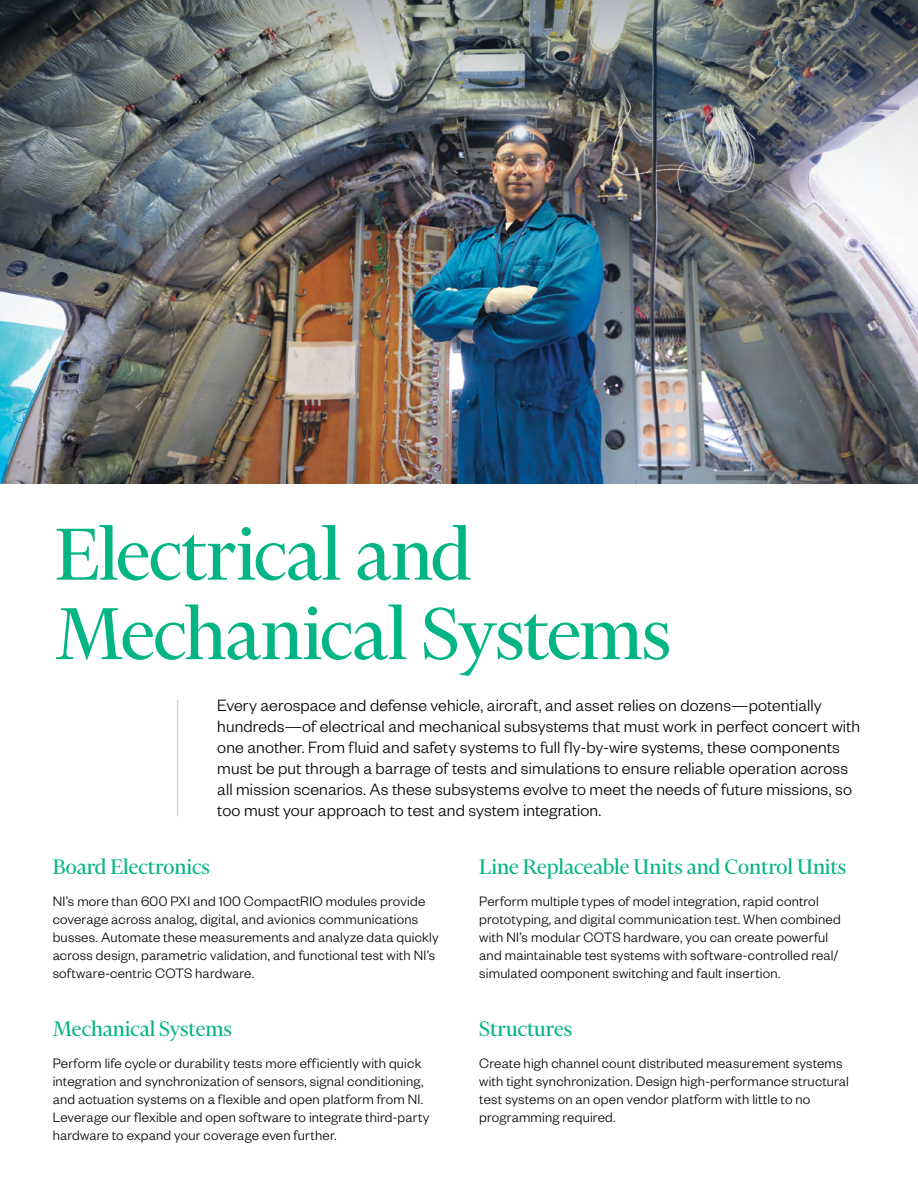
<style>
.page{position:relative;width:918px;height:1188px;background:#fff}
.page>*{position:absolute;margin:0;border:0;box-sizing:border-box;transform-origin:0 0}
.t1{font:84px/79.5px "Financier Display";letter-spacing:-.01em;color:#03b585}
.t2{font:24px "Financier Display";color:#03b585}
.t3{font:300 18px/21px "Founders Grotesk";letter-spacing:.005em;color:#000}
.t4{font:300 15px/18px "Founders Grotesk";letter-spacing:.015em;color:#000}
</style>
<div class="page">
<img style="left:0;top:0;width:918px;height:484px">
<hr style="left:177px;top:700px;width:1px;height:116px;background:#ccdcc8">
<h1 class="t1" style="left:55px;top:514px;width:617px">Electrical and<br>Mechanical Systems</h1>
<p class="t3" style="left:217px;top:694px;width:644px">Every aerospace and defense vehicle, aircraft, and asset relies on dozens—potentially hundreds—of electrical and mechanical subsystems that must work in perfect concert with one another. From fluid and safety systems to full fly-by-wire systems, these components must be put through a barrage of tests and simulations to ensure reliable operation across all mission scenarios. As these subsystems evolve to meet the needs of future missions, so too must your approach to test and system integration.</p>
<h2 class="t2" style="left:53px;top:854px;width:159px">Board Electronics</h2>
<p class="t4" style="left:53px;top:891px;width:388px">NI’s more than 600 PXI and 100 CompactRIO modules provide coverage across analog, digital, and avionics communications busses. Automate these measurements and analyze data quickly across design, parametric validation, and functional test with NI’s software-centric COTS hardware.</p>
<h2 class="t2" style="left:53px;top:1016px;width:181px">Mechanical Systems</h2>
<p class="t4" style="left:53px;top:1053px;width:378px">Perform life cycle or durability tests more efficiently with quick integration and synchronization of sensors, signal conditioning, and actuation systems on a flexible and open platform from NI.<br>Leverage our flexible and open software to integrate third-party hardware to expand your coverage even further.</p>
<h2 class="t2" style="left:479px;top:854px;width:369px">Line Replaceable Units and Control Units</h2>
<p class="t4" style="left:479px;top:891px;width:363px">Perform multiple types of model integration, rapid control prototyping, and digital communication test. When combined with NI’s modular COTS hardware, you can create powerful and maintainable test systems with software-controlled real/ simulated component switching and fault insertion.</p>
<h2 class="t2" style="left:479px;top:1016px;width:94px">Structures</h2>
<p class="t4" style="left:479px;top:1053px;width:371px">Create high channel count distributed measurement systems with tight synchronization. Design high-performance structural test systems on an open vendor platform with little to no programming required.</p>
</div>
